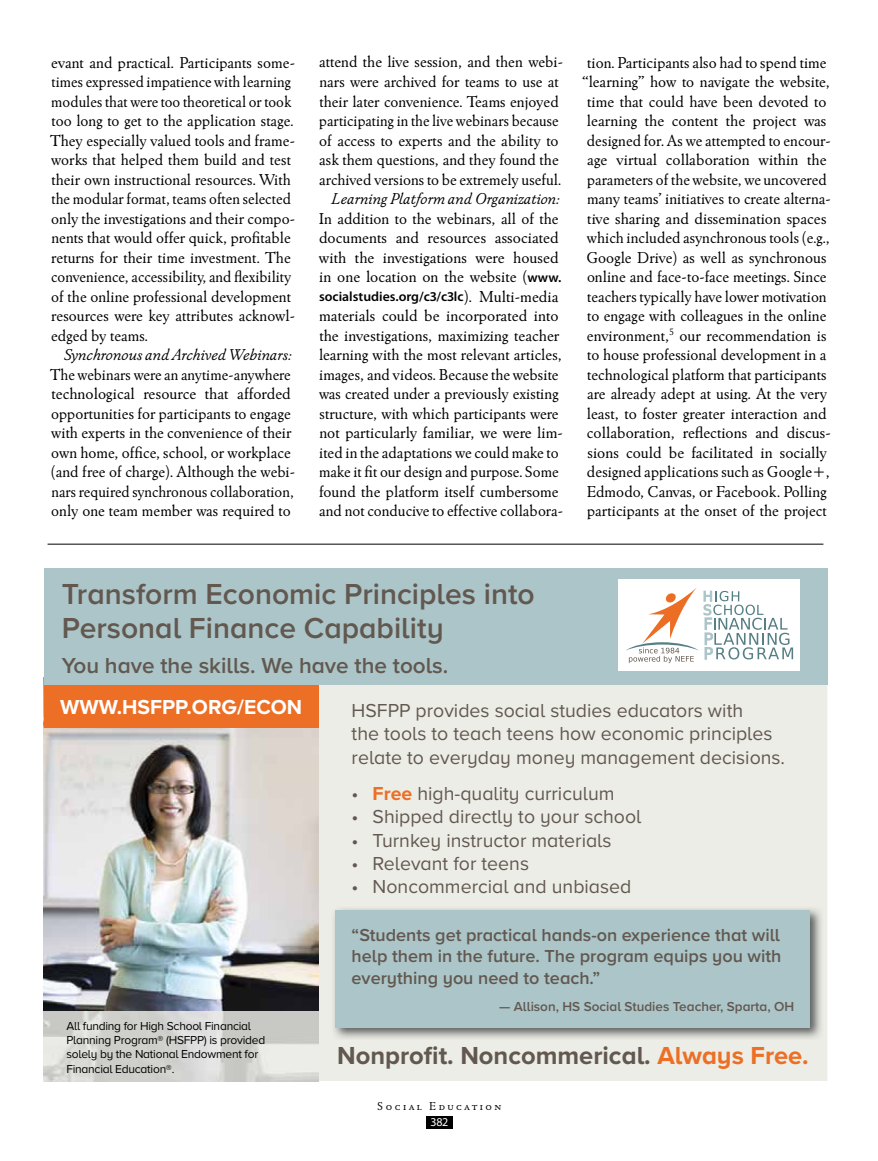
<style>
.page{position:relative;width:878px;height:1161px;background:#fff}
.page>*{position:absolute;margin:0;border:0;box-sizing:border-box;transform-origin:0 0}
.t1{font:600 30px/34.5px "Proxima Nova A";color:#625850}
.t2{font:700 25.5px "Proxima Nova A";color:#625850}
.t3{font:600 22.5px "Proxima Nova A";color:#625850}
.t4{font:700 21px "Proxima Nova A";color:#fff}
.t5{font:19.5px/23.4px "Proxima Nova A";color:#625850}
.t6{font:600 18px/21.6px "Proxima Nova A";color:#625850;text-align:justify}
.t7{font:16.5px/19.5px "Winchester New ITC";color:#000}
.t8{font:italic 16.5px "Winchester New ITC";color:#000}
.t9{font:600 13.5px "Proxima Nova A";color:#625850}
.t10{font:600 13.5px "Myriad Pro";color:#000}
.t11{font:12px/14.4px "Proxima Nova A";letter-spacing:-.02em;color:#000}
.t12{font:12px "Winchester New ITC Book SC";letter-spacing:.2em;color:#000}
.t13{font:12px "Myriad Pro";color:#fff}
.s1{font-family:"Myriad Pro";font-weight:600;font-size:13.5px}
.s2{font-family:"Winchester New ITC";font-weight:400;font-size:16.5px}
.s3{font-weight:700;color:#ed6f25}
.s4{color:#ed6f25}
</style>
<div class="page">
<div style="left:426px;top:1117px;width:26px;height:12px;background:#000"></div>
<div style="left:318px;top:685px;width:509px;height:396px;background:#ecede6"></div>
<img style="left:44px;top:727px;width:274px;height:354px">
<div style="left:44px;top:568px;width:783px;height:117px;background:#abc5c8"></div>
<div style="left:44px;top:685px;width:274px;height:42px;background:#ed6f25"></div>
<img style="left:331px;top:906px;width:492px;height:134px">
<div style="left:335px;top:910px;width:475px;height:117px;background:#abc5c8"></div>
<div style="left:618px;top:579px;width:182px;height:92px;background:#fff"></div>
<svg style="left:626px;top:588px;width:167px;height:75px"></svg>
<hr style="left:48px;top:544px;width:775px;height:1px;background:#000">
<p class="t7" style="left:50px;top:52px;width:246px">evant and practical. Participants some&shy;times expressed impatience with learning modules that were too theoretical or took too long to get to the application stage.<br>They especially valued tools and frame&shy;works that helped them build and test their own instructional resources. With the modular format, teams often selected only the investigations and their compo&shy;nents that would offer quick, profitable returns for their time investment. The convenience, accessibility, and flexibility of the online professional development resources were key attributes acknowl&shy;edged by teams.</p>
<p class="t8" style="left:64px;top:345px;width:230px">Synchronous and Archived Webinars:</p>
<p class="t7" style="left:50px;top:364px;width:246px">The webinars were an anytime-anywhere technological resource that afforded opportunities for participants to engage with experts in the convenience of their own home, office, school, or workplace (and free of charge). Although the webi&shy;nars required synchronous collaboration, only one team member was required to</p>
<p class="t7" style="left:319px;top:52px;width:245px">attend the live session, and then webi&shy;nars were archived for teams to use at their later convenience. Teams enjoyed participating in the live webinars because of access to experts and the ability to ask them questions, and they found the archived versions to be extremely useful.</p>
<p class="t8" style="left:331px;top:189px;width:230px">Learning Platform and Organization:</p>
<p class="t7" style="left:319px;top:208px;width:244px">In addition to the webinars, all of the documents and resources associated with the investigations were housed in one location on the website (<span class="s1">www.</span></p>
<p class="t10" style="left:319px;top:288px;width:241px">socialstudies.org/c3/c3lc<span class="s2">). Multi-media</span></p>
<p class="t7" style="left:319px;top:306px;width:245px">materials could be incorporated into the investigations, maximizing teacher learning with the most relevant articles, images, and videos. Because the website was created under a previously existing structure, with which participants were not particularly familiar, we were lim&shy;ited in the adaptations we could make to make it fit our design and purpose. Some found the platform itself cumbersome and not conducive to effective collabora-</p>
<p class="t7" style="left:581px;top:52px;width:251px;text-align:center">tion. Participants also had to spend time “learning” how to navigate the website, time that could have been devoted to learning the content the project was designed for. As we attempted to encour&shy;age virtual collaboration within the parameters of the website, we uncovered many teams’ initiatives to create alterna&shy;tive sharing and dissemination spaces which included asynchronous tools (e.g., Google Drive) as well as synchronous online and face-to-face meetings. Since teachers typically have lower motivation to engage with colleagues in the online environment,<sup>5</sup> our recommendation is to house professional development in a technological platform that participants are already adept at using. At the very least, to foster greater interaction and collaboration, reflections and discus&shy;sions could be facilitated in socially designed applications such as Google+, Edmodo, Canvas, or Facebook. Polling participants at the onset of the project</p>
<h1 class="t1" style="left:62px;top:577px;width:474px">Transform Economic Principles into<br>Personal Finance Capability</h1>
<h3 class="t3" style="left:62px;top:652px;width:388px">You have the skills. We have the tools.</h3>
<p class="t4" style="left:60px;top:695px;width:243px">WWW.HSFPP.ORG/ECON</p>
<p class="t5" style="left:351px;top:699px;width:435px">HSFPP provides social studies educators with<br>the tools to teach teens how economic principles relate to everyday money management decisions.</p>
<p class="t5" style="left:351px;top:782px;width:264px">• <span class="s3">Free</span> high-quality curriculum</p>
<p class="t5" style="left:351px;top:805px;width:291px">• Shipped directly to your school</p>
<p class="t5" style="left:351px;top:829px;width:261px">• Turnkey instructor materials</p>
<p class="t5" style="left:351px;top:852px;width:179px">• Relevant for teens</p>
<p class="t5" style="left:351px;top:876px;width:281px">• Noncommercial and unbiased</p>
<p class="t11" style="left:66px;top:1019px;width:200px">All funding for High School Financial Planning Program® (HSFPP) is provided solely by the National Endowment for Financial Education®.</p>
<p class="t6" style="left:351px;top:924px;width:431px">“Students get practical hands-on experience that will help them in the future. The program equips you with everything you need to teach.”</p>
<p class="t9" style="left:499px;top:998px;width:296px">— Allison, HS Social Studies Teacher, Sparta, OH</p>
<h2 class="t2" style="left:337px;top:1040px;width:473px">Nonprofit. Noncommerical. <span class="s4">Always Free.</span></h2>
<p class="t12" style="left:377px;top:1098px;width:125px">Social Education</p>
<p class="t13" style="left:430px;top:1116px;width:19px">382</p>
</div>
